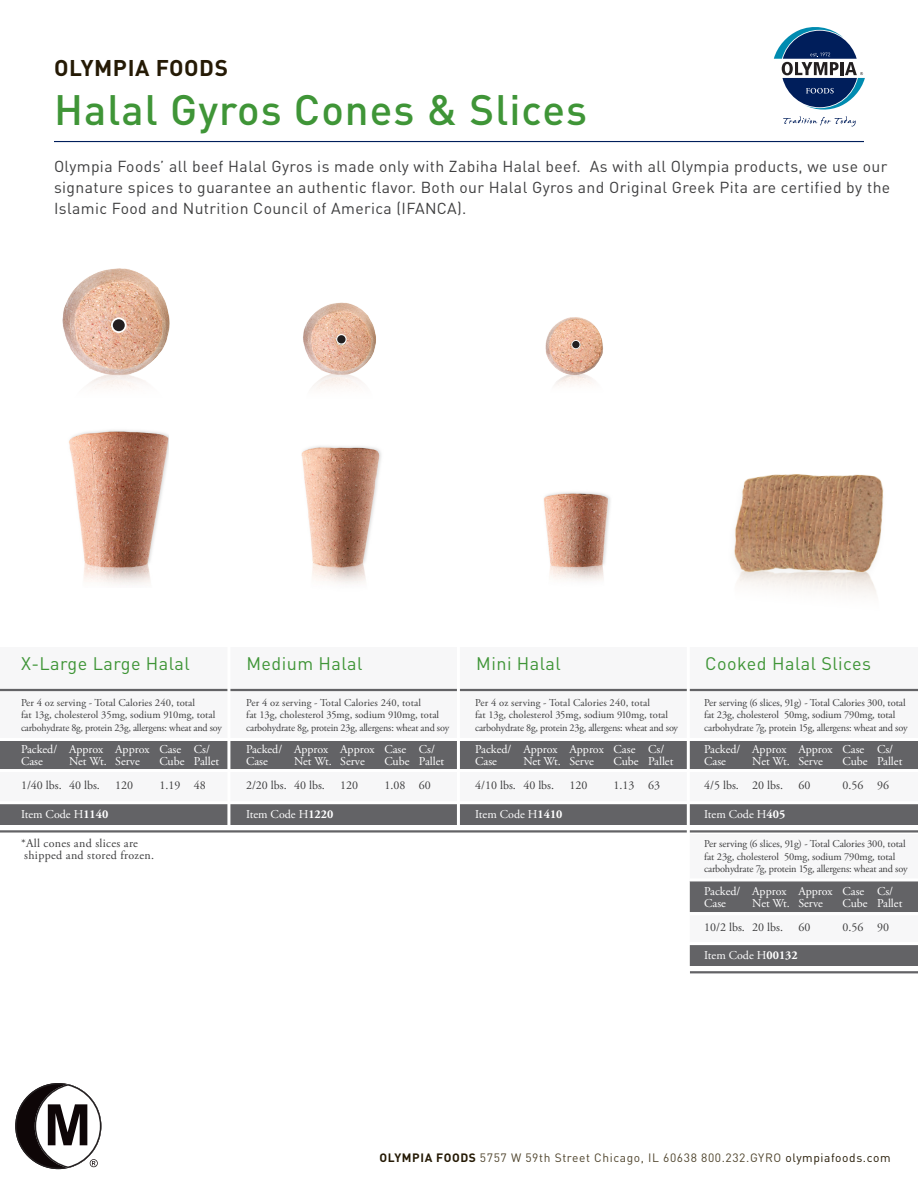
<style>
.page{position:relative;width:918px;height:1188px;background:#fff}
.page>*{position:absolute;margin:0;border:0;box-sizing:border-box;transform-origin:0 0}
.t1{font:500 42px "DIN";letter-spacing:.025em;color:#3f9537}
.t2{font:700 22.5px "DIN";letter-spacing:.025em;color:#251a05}
.t3{font:18px "DIN";letter-spacing:.025em;color:#3f9537}
.t4{font:15.75px/21px "DIN";letter-spacing:.025em;color:#3e3e3f}
.t5{font:12px/12px "Adobe Garamond Pro";color:#fff}
.t6{font:12px "Adobe Garamond Pro";color:#3e3e3f}
.t7{font:12px "DIN";letter-spacing:.05em;color:#50452e}
.t8{font:12px/12px "Adobe Garamond Pro";letter-spacing:.025em;color:#3e3e3f}
.t9{font:10.5px/12.3px "Adobe Garamond Pro";letter-spacing:-.01em;color:#3e3e3f}
.s1{font-weight:700}
.s2{font-weight:700;color:#251a05}
.s3{color:#251a05}
</style>
<div class="page">
<img style="left:734px;top:474px;width:150px;height:121px">
<img style="left:301px;top:450px;width:80px;height:134px">
<img style="left:543px;top:492px;width:67px;height:89px">
<svg style="left:774px;top:27px;width:91px;height:100px"></svg>
<hr style="left:54px;top:141px;width:810px;height:1px;background:#001e5b">
<img style="left:303px;top:302px;width:73px;height:66px">
<img style="left:301px;top:368px;width:78px;height:85px">
<svg style="left:336px;top:334px;width:11px;height:11px"></svg>
<div style="left:337px;top:335px;width:9px;height:8px;background:#231f20;border-radius:50%"></div>
<img style="left:62px;top:268px;width:108px;height:98px">
<svg style="left:111px;top:317px;width:16px;height:16px"></svg>
<div style="left:113px;top:319px;width:12px;height:12px;background:#231f20;border-radius:50%"></div>
<img style="left:86px;top:366px;width:60px;height:23px">
<img style="left:545px;top:317px;width:58px;height:36px">
<svg style="left:571px;top:340px;width:9px;height:9px"></svg>
<div style="left:572px;top:341px;width:8px;height:7px;background:#231f20;border-radius:50%"></div>
<img style="left:546px;top:353px;width:57px;height:32px">
<div style="left:0;top:647px;width:918px;height:172px;background:#f7f7f8"></div>
<div style="left:690px;top:834px;width:228px;height:131px;background:#f7f7f8"></div>
<div style="left:0;top:740px;width:918px;height:30px;background:#636366"></div>
<div style="left:690px;top:881px;width:228px;height:31px;background:#636366"></div>
<div style="left:0;top:804px;width:918px;height:20px;background:#636366"></div>
<div style="left:690px;top:945px;width:228px;height:20px;background:#636366"></div>
<hr style="left:0;top:801px;width:918px;height:3px;background:#fff">
<hr style="left:0;top:942px;width:918px;height:3px;background:#fff">
<hr style="left:0;top:769px;width:918px;height:3px;background:#fff">
<hr style="left:690px;top:912px;width:228px;height:3px;background:#fff">
<hr style="left:0;top:738px;width:918px;height:3px;background:#fff">
<hr style="left:690px;top:878px;width:228px;height:3px;background:#fff">
<img style="left:69px;top:430px;width:100px;height:155px">
<hr style="left:0;top:689px;width:918px;height:2px;background:#636366">
<hr style="left:0;top:830px;width:918px;height:3px;background:#636366">
<hr style="left:690px;top:971px;width:228px;height:2px;background:#636366">
<hr style="left:687px;top:586px;width:3px;height:393px;background:#fff">
<hr style="left:457px;top:586px;width:3px;height:244px;background:#fff">
<hr style="left:227px;top:586px;width:3px;height:244px;background:#fff">
<div style="left:15px;top:1083px;width:86px;height:86px;background:#0e0607;border-radius:50%"></div>
<div style="left:15px;top:1083px;width:86px;height:86px;border:2px solid #231f20;border-radius:50%"></div>
<svg style="left:35px;top:1084px;width:66px;height:84px;background:#e1e1e1"></svg>
<div style="left:35px;top:1084px;width:66px;height:84px;border:2px solid #231f20;border-radius:50%"></div>
<svg style="left:48px;top:1104px;width:39px;height:41px"></svg>
<svg style="left:90px;top:1159px;width:8px;height:8px"></svg>
<p class="t2" style="left:54px;top:54px;width:175px">OLYMPIA FOODS</p>
<p class="t1" style="left:54px;top:83px;width:534px">Halal Gyros Cones &amp; Slices</p>
<p class="t4" style="left:54px;top:156px;width:838px">Olympia Foods’ all beef Halal Gyros is made only with Zabiha Halal beef. As with all Olympia products, we use our signature spices to guarantee an authentic flavor. Both our Halal Gyros and Original Greek Pita are certified by the<br>Islamic Food and Nutrition Council of America (IFANCA).</p>
<p class="t3" style="left:21px;top:652px;width:170px">X-Large Large Halal</p>
<p class="t3" style="left:246px;top:652px;width:118px">Medium Halal</p>
<p class="t3" style="left:476px;top:652px;width:86px">Mini Halal</p>
<p class="t3" style="left:705px;top:652px;width:167px">Cooked Halal Slices</p>
<p class="t9" style="left:21px;top:697px;width:202px">Per 4 oz serving - Total Calories 240, total<br>fat 13g, cholesterol 35mg, sodium 910mg, total carbohydrate 8g, protein 23g, allergens: wheat and soy</p>
<p class="t9" style="left:246px;top:697px;width:204px">Per 4 oz serving - Total Calories 240, total<br>fat 13g, cholesterol 35mg, sodium 910mg, total carbohydrate 8g, protein 23g, allergens: wheat and soy</p>
<p class="t9" style="left:475px;top:697px;width:204px">Per 4 oz serving - Total Calories 240, total<br>fat 13g, cholesterol 35mg, sodium 910mg, total carbohydrate 8g, protein 23g, allergens: wheat and soy</p>
<p class="t9" style="left:704px;top:697px;width:205px">Per serving (6 slices, 91g) - Total Calories 300, total fat 23g, cholesterol 50mg, sodium 790mg, total carbohydrate 7g, protein 15g, allergens: wheat and soy</p>
<p class="t5" style="left:21px;top:744px;width:38px">Packed/<br>Case</p>
<p class="t6" style="left:21px;top:778px;width:42px">1/40 lbs.</p>
<p class="t5" style="left:21px;top:808px;width:89px">Item Code H<span class="s1">1140</span></p>
<p class="t5" style="left:69px;top:744px;width:39px">Approx<br>Net Wt.</p>
<p class="t6" style="left:69px;top:778px;width:32px">40 lbs.</p>
<p class="t5" style="left:115px;top:744px;width:36px">Approx<br>Serve</p>
<p class="t6" style="left:115px;top:778px;width:19px">120</p>
<p class="t5" style="left:159px;top:744px;width:27px">Case<br>Cube</p>
<p class="t6" style="left:159px;top:778px;width:22px">1.19</p>
<p class="t8" style="left:21px;top:838px;width:135px">*All cones and slices are shipped and stored frozen.</p>
<p class="t5" style="left:194px;top:744px;width:27px">Cs/<br>Pallet</p>
<p class="t6" style="left:194px;top:778px;width:13px">48</p>
<p class="t5" style="left:246px;top:744px;width:38px">Packed/<br>Case</p>
<p class="t6" style="left:246px;top:778px;width:42px">2/20 lbs.</p>
<p class="t5" style="left:246px;top:808px;width:89px">Item Code H<span class="s1">1220</span></p>
<p class="t5" style="left:294px;top:744px;width:39px">Approx<br>Net Wt.</p>
<p class="t6" style="left:294px;top:778px;width:32px">40 lbs.</p>
<p class="t5" style="left:340px;top:744px;width:36px">Approx<br>Serve</p>
<p class="t6" style="left:340px;top:778px;width:19px">120</p>
<p class="t5" style="left:384px;top:744px;width:27px">Case<br>Cube</p>
<p class="t6" style="left:384px;top:778px;width:22px">1.08</p>
<p class="t5" style="left:419px;top:744px;width:27px">Cs/<br>Pallet</p>
<p class="t6" style="left:419px;top:778px;width:13px">60</p>
<p class="t5" style="left:475px;top:744px;width:38px">Packed/<br>Case</p>
<p class="t6" style="left:475px;top:778px;width:42px">4/10 lbs.</p>
<p class="t5" style="left:475px;top:808px;width:89px">Item Code H<span class="s1">1410</span></p>
<p class="t5" style="left:523px;top:744px;width:39px">Approx<br>Net Wt.</p>
<p class="t6" style="left:523px;top:778px;width:32px">40 lbs.</p>
<p class="t5" style="left:570px;top:744px;width:36px">Approx<br>Serve</p>
<p class="t6" style="left:570px;top:778px;width:19px">120</p>
<p class="t5" style="left:614px;top:744px;width:27px">Case<br>Cube</p>
<p class="t6" style="left:614px;top:778px;width:22px">1.13</p>
<p class="t5" style="left:648px;top:744px;width:27px">Cs/<br>Pallet</p>
<p class="t6" style="left:648px;top:778px;width:13px">63</p>
<p class="t5" style="left:704px;top:744px;width:38px">Packed/<br>Case</p>
<p class="t6" style="left:704px;top:778px;width:36px">4/5 lbs.</p>
<p class="t5" style="left:704px;top:808px;width:83px">Item Code H<span class="s1">405</span></p>
<p class="t5" style="left:752px;top:744px;width:39px">Approx<br>Net Wt.</p>
<p class="t6" style="left:752px;top:778px;width:32px">20 lbs.</p>
<p class="t5" style="left:798px;top:744px;width:36px">Approx<br>Serve</p>
<p class="t6" style="left:798px;top:778px;width:13px">60</p>
<p class="t5" style="left:843px;top:744px;width:27px">Case<br>Cube</p>
<p class="t6" style="left:843px;top:778px;width:22px">0.56</p>
<p class="t5" style="left:877px;top:744px;width:27px">Cs/<br>Pallet</p>
<p class="t6" style="left:877px;top:778px;width:13px">96</p>
<p class="t9" style="left:704px;top:838px;width:205px">Per serving (6 slices, 91g) - Total Calories 300, total fat 23g, cholesterol 50mg, sodium 790mg, total carbohydrate 7g, protein 15g, allergens: wheat and soy</p>
<p class="t5" style="left:704px;top:885px;width:38px">Packed/<br>Case</p>
<p class="t6" style="left:704px;top:920px;width:42px">10/2 lbs.</p>
<p class="t5" style="left:704px;top:950px;width:95px">Item Code H<span class="s1">00132</span></p>
<p class="t5" style="left:752px;top:885px;width:39px">Approx<br>Net Wt.</p>
<p class="t6" style="left:752px;top:920px;width:32px">20 lbs.</p>
<p class="t5" style="left:798px;top:885px;width:36px">Approx<br>Serve</p>
<p class="t6" style="left:798px;top:920px;width:13px">60</p>
<p class="t5" style="left:843px;top:885px;width:27px">Case<br>Cube</p>
<p class="t6" style="left:843px;top:920px;width:22px">0.56</p>
<p class="t5" style="left:877px;top:885px;width:27px">Cs/<br>Pallet</p>
<p class="t6" style="left:877px;top:920px;width:13px">90</p>
<p class="t7" style="left:380px;top:1150px;width:512px"><span class="s2">OLYMPIA FOODS</span> 5757 W 59th Street Chicago, IL 60638 800.232.GYRO <span class="s3">olympiafoods.com</span></p>
</div>
